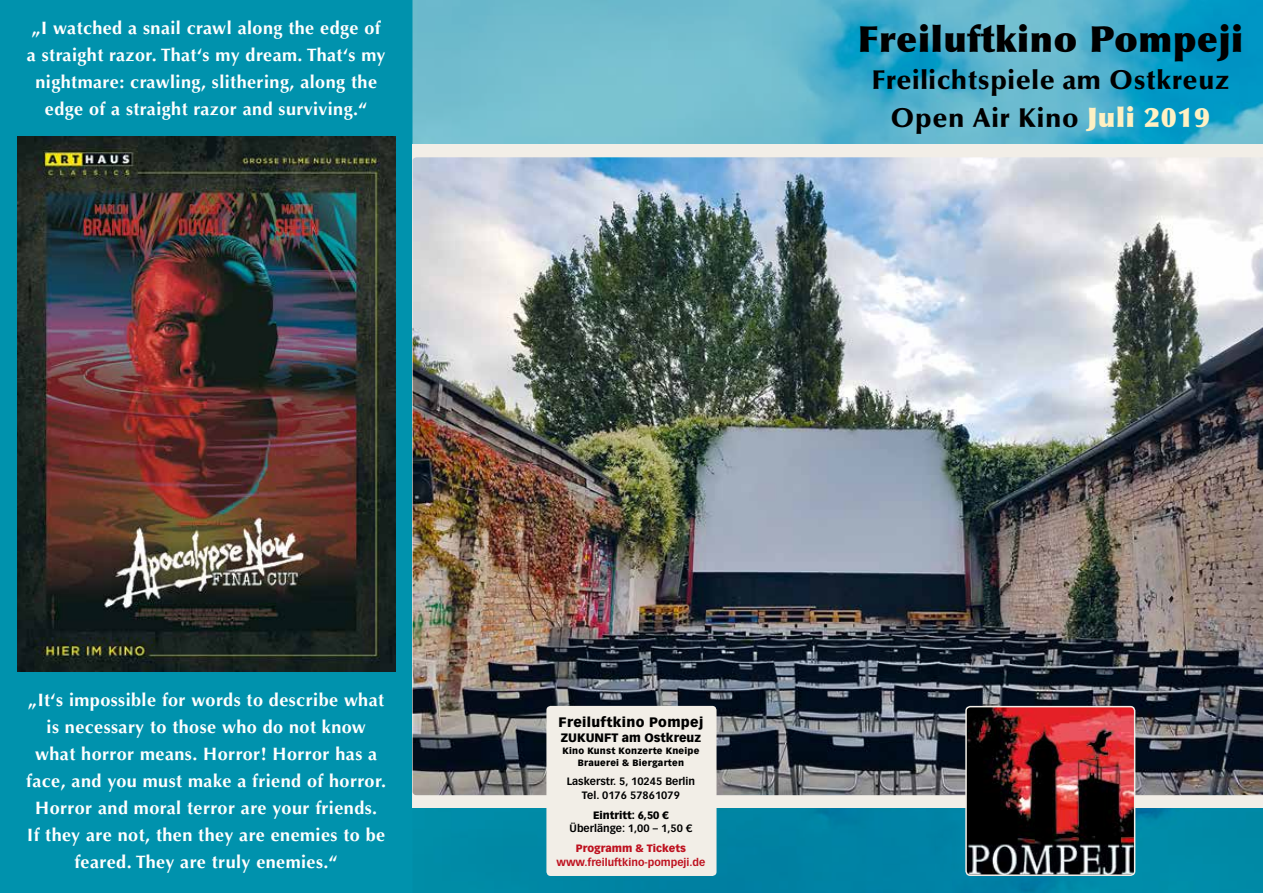
<style>
.page{position:relative;width:1263px;height:893px;background:#0092ad}
.page>*{position:absolute;margin:0;border:0;box-sizing:border-box;transform-origin:0 0}
.t1{font:900 36px "Optima LT Std";letter-spacing:.02em;color:#000}
.t2{font:900 27px/37.5px "Optima LT Std";letter-spacing:.025em;color:#000;text-align:center}
.t3{font:700 18px/27px "Optima LT Std";letter-spacing:.025em;color:#fff;text-align:center}
.t4{font:900 13.5px "Vectora LT Std";letter-spacing:.025em;color:#000}
.t5{font:900 12px "Vectora LT Std";color:#000}
.t6{font:700 10.5px/13.5px "Vectora LT Std";color:#000;text-align:center}
.t7{font:700 10.5px "Vectora LT Std";color:#be111f}
.t8{font:900 10.5px "Vectora LT Std";color:#be111f}
.t9{font:900 10.5px "Vectora LT Std";color:#000}
.t10{font:900 9px/12px "Vectora LT Std";letter-spacing:.025em;color:#000;text-align:center}
.s1{color:#fff1c3}
</style>
<div class="page">
<img style="left:503px;top:808px;width:670px;height:85px">
<img style="left:412px;top:0;width:851px;height:145px">
<div style="left:412px;top:145px;width:851px;height:663px;background:#f2eee7"></div>
<img style="left:413px;top:157px;width:850px;height:638px">
<img style="left:968px;top:707px;width:167px;height:168px">
<div style="left:965px;top:706px;width:170px;height:170px;border:2px solid #f2eee7;border-radius:4px"></div>
<div style="left:546px;top:706px;width:170px;height:170px;background:#f2eee7;border-radius:4px"></div>
<img style="left:17px;top:136px;width:378px;height:535px">
<p class="t3" style="left:27px;top:15px;width:360px">„I watched a snail crawl along the edge of a straight razor. That‘s my dream. That‘s my nightmare: crawling, slithering, along the edge of a straight razor and surviving.“</p>
<h1 class="t1" style="left:857px;top:17px;width:387px">Freiluftkino Pompeji</h1>
<h2 class="t2" style="left:872px;top:62px;width:359px">Freilichtspiele am Ostkreuz<br>Open Air Kino <span class="s1">Juli 2019</span></h2>
<p class="t3" style="left:26px;top:687px;width:361px">„It‘s impossible for words to describe what is necessary to those who do not know what horror means. Horror! Horror has a face, and you must make a friend of horror.<br>Horror and moral terror are your friends.<br>If they are not, then they are enemies to be feared. They are truly enemies.“</p>
<p class="t4" style="left:558px;top:713px;width:146px">Freiluftkino Pompej</p>
<p class="t5" style="left:561px;top:730px;width:142px">ZUKUNFT am Ostkreuz</p>
<p class="t10" style="left:562px;top:744px;width:139px">Kino Kunst Konzerte Kneipe<br>Brauerei &amp; Biergarten</p>
<p class="t6" style="left:567px;top:775px;width:130px">Laskerstr. 5, 10245 Berlin<br>Tel. 0176 57861079</p>
<p class="t9" style="left:593px;top:808px;width:77px">Eintritt: 6,50 €</p>
<p class="t6" style="left:570px;top:822px;width:124px">Überlänge: 1,00 – 1,50 €</p>
<p class="t8" style="left:576px;top:842px;width:112px">Programm &amp; Tickets</p>
<p class="t7" style="left:557px;top:856px;width:150px">www.freiluftkino-pompeji.de</p>
</div>
